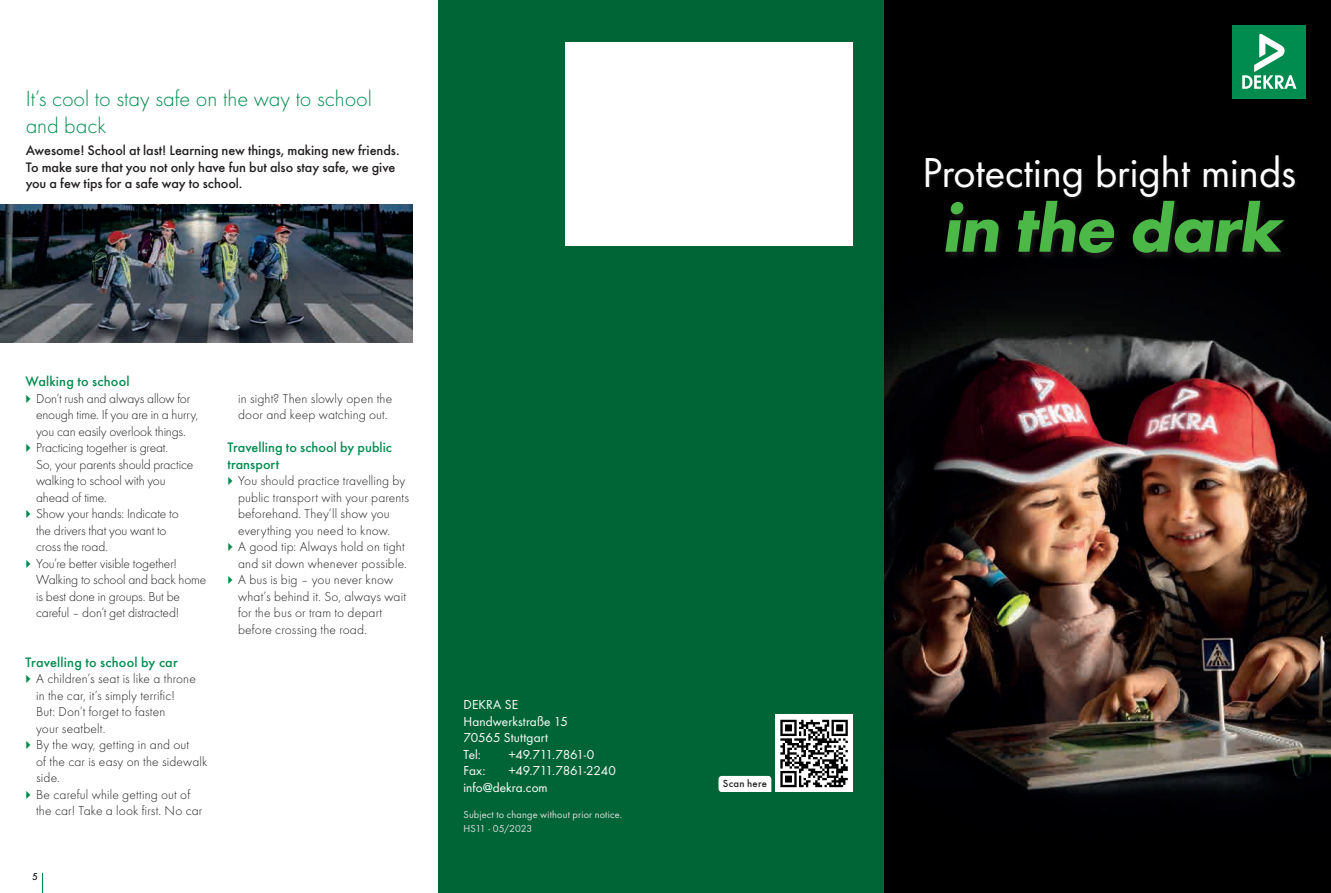
<style>
.page{position:relative;width:1331px;height:893px;background:#fff}
.page>*{position:absolute;margin:0;border:0;box-sizing:border-box;transform-origin:0 0}
.t1{font:700 69.45px "Futura";color:#4cb848}
.t2{font:43.35px "Futura Boo";color:#fff}
.t3{font:300 22.5px/27px "Futura";color:#008c4e}
.t4{font:500 14.25px/16.5px "Futura";letter-spacing:-.005em;color:#231f20}
.t5{font:500 14.25px/16.5px "Futura";letter-spacing:.005em;color:#008c4e}
.t6{font:300 13.5px/16.5px "Futura";letter-spacing:.005em;color:#231f20}
.t7{font:13.5px/16.5px "Futura Boo";letter-spacing:.005em;color:#fff}
.t8{font:13.5px "Futura Boo";letter-spacing:-.025em;color:#fff}
.t9{font:500 10.65px "Futura";letter-spacing:.025em;color:#231f20}
.t10{font:10.5px/13.5px "Futura Boo";letter-spacing:.015em;color:#dcdddf}
.t11{font:500 10.5px "Futura";color:#231f20}
</style>
<div class="page">
<div style="left:438px;top:0;width:446px;height:893px;background:#006536"></div>
<img style="left:0;top:205px;width:412px;height:137px">
<div style="left:566px;top:43px;width:287px;height:203px;background:#fff"></div>
<img style="left:884px;top:0;width:447px;height:893px">
<div style="left:925px;top:155px;width:374px;height:47px;background:#231f20;opacity:.75"></div>
<div style="left:1232px;top:26px;width:73px;height:73px;background:#008c4e"></div>
<svg style="left:1242px;top:34px;width:54px;height:55px"></svg>
<div style="left:943px;top:200px;width:347px;height:61px;background:#231f20;opacity:.75"></div>
<div style="left:775px;top:715px;width:78px;height:77px;background:#fff"></div>
<svg style="left:780px;top:720px;width:68px;height:67px"></svg>
<svg style="left:718px;top:776px;width:53px;height:16px"></svg>
<svg style="left:42px;top:873px;width:1px;height:20px"></svg>
<h3 class="t3" style="left:26px;top:84px;width:348px">It’s cool to stay safe on the way to school and back</h3>
<p class="t4" style="left:26px;top:141px;width:375px">Awesome! School at last! Learning new things, making new friends.<br>To make sure that you not only have fun but also stay safe, we give you a few tips for a safe way to school.</p>
<p class="t5" style="left:26px;top:372px;width:106px">Walking to school</p>
<p class="t6" style="left:36px;top:390px;width:172px">Don’t rush and always allow for enough time. If you are in a hurry, you can easily overlook things.<br>Practicing together is great.<br>So, your parents should practice walking to school with you<br>ahead of time.<br>Show your hands: Indicate to<br>the drivers that you want to<br>cross the road.<br>You’re better visible together!<br>Walking to school and back home is best done in groups. But be careful – don’t get distracted!</p>
<p class="t5" style="left:26px;top:653px;width:154px">Travelling to school by car</p>
<p class="t6" style="left:36px;top:670px;width:173px">A children’s seat is like a throne in the car, it’s simply terrific!<br>But: Don’t forget to fasten<br>your seatbelt.<br>By the way, getting in and out<br>of the car is easy on the sidewalk side.<br>Be careful while getting out of the car! Take a look first. No car</p>
<p class="t6" style="left:238px;top:390px;width:156px">in sight? Then slowly open the door and keep watching out.</p>
<p class="t5" style="left:227px;top:438px;width:166px">Travelling to school by public transport</p>
<p class="t6" style="left:238px;top:472px;width:172px">You should practice travelling by public transport with your parents beforehand. They’ll show you everything you need to know.<br>A good tip: Always hold on tight and sit down whenever possible.<br>A bus is big – you never know what’s behind it. So, always wait for the bus or tram to depart before crossing the road.</p>
<p class="t11" style="left:32px;top:869px;width:7px">5</p>
<p class="t7" style="left:463px;top:696px;width:106px">DEKRA SE<br>Handwerkstraße 15<br>70565 Stuttgart<br>Tel:</p>
<p class="t8" style="left:509px;top:745px;width:87px">+49.711.7861-0</p>
<p class="t7" style="left:463px;top:761px;width:154px;text-indent:45px">+49.711.7861-2240 info@dekra.com</p>
<p class="t7" style="left:463px;top:761px;width:23px">Fax:</p>
<p class="t10" style="left:463px;top:807px;width:160px">Subject to change without prior notice.<br>HS11 - 05/2023</p>
<p class="t9" style="left:723px;top:776px;width:46px">Scan here</p>
<h2 class="t2" style="left:922px;top:143px;width:376px">Protecting bright minds</h2>
<h1 class="t1" style="left:941px;top:177px;width:354px">in the dark</h1>
</div>
